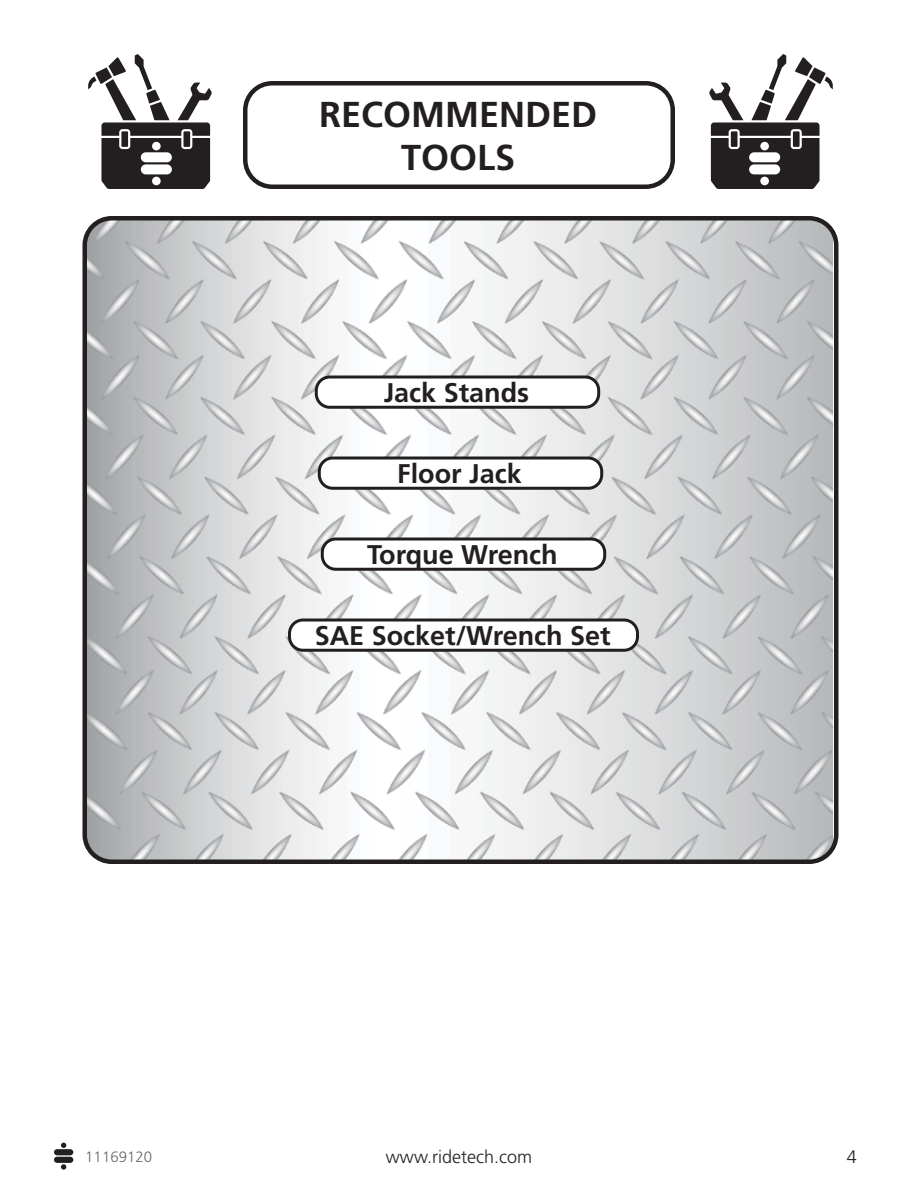
<style>
.page{position:relative;width:918px;height:1188px;background:#fff}
.page>*{position:absolute;margin:0;border:0;box-sizing:border-box;transform-origin:0 0}
.t1{font:700 36px/43.2px "Frutiger LT Pro";color:#231f20;text-align:center}
.t2{font:700 27px "Frutiger LT Pro";color:#231f20}
.t3{font:300 18px "Frutiger LT Pro";color:#231f20}
.t4{font:300 15px "Frutiger LT Pro";color:#67696b}
</style>
<div class="page">
<img style="left:87px;top:221px;width:746px;height:638px">
<div style="left:82px;top:216px;width:757px;height:648px;border:4px solid #231f20;border-radius:27px"></div>
<div style="left:322px;top:539px;width:283px;height:30px;background:#fff;border-radius:14px"></div>
<div style="left:321px;top:538px;width:285px;height:33px;border:3px solid #231f20;border-radius:14px"></div>
<div style="left:319px;top:458px;width:283px;height:30px;background:#fff;border-radius:14px"></div>
<div style="left:318px;top:457px;width:285px;height:33px;border:3px solid #231f20;border-radius:14px"></div>
<div style="left:316px;top:377px;width:283px;height:30px;background:#fff;border-radius:14px"></div>
<div style="left:315px;top:376px;width:285px;height:33px;border:3px solid #231f20;border-radius:14px"></div>
<div style="left:290px;top:620px;width:348px;height:30px;background:#fff;border-radius:14px"></div>
<div style="left:288px;top:619px;width:351px;height:33px;border:3px solid #231f20;border-radius:14px"></div>
<div style="left:54px;top:1149px;width:19px;height:6px;background:#231f20;border-radius:3px"></div>
<div style="left:54px;top:1157px;width:19px;height:6px;background:#231f20;border-radius:3px"></div>
<svg style="left:61px;top:1143px;width:5px;height:5px"></svg>
<svg style="left:61px;top:1164px;width:5px;height:6px"></svg>
<svg style="left:709px;top:54px;width:124px;height:135px"></svg>
<div style="left:749px;top:152px;width:31px;height:10px;background:#fff;border-radius:5px"></div>
<div style="left:749px;top:164px;width:31px;height:10px;background:#fff;border-radius:5px"></div>
<div style="left:760px;top:142px;width:9px;height:8px;background:#fff;border-radius:50%"></div>
<div style="left:760px;top:177px;width:9px;height:8px;background:#fff;border-radius:50%"></div>
<svg style="left:88px;top:54px;width:124px;height:135px"></svg>
<div style="left:141px;top:152px;width:31px;height:10px;background:#fff;border-radius:5px"></div>
<div style="left:141px;top:164px;width:31px;height:10px;background:#fff;border-radius:5px"></div>
<div style="left:152px;top:142px;width:9px;height:8px;background:#fff;border-radius:50%"></div>
<div style="left:152px;top:177px;width:9px;height:8px;background:#fff;border-radius:50%"></div>
<div style="left:243px;top:81px;width:432px;height:108px;border:4px solid #231f20;border-radius:27px"></div>
<h1 class="t1" style="left:319px;top:95px;width:279px">RECOMMENDED<br>TOOLS</h1>
<p class="t2" style="left:384px;top:381px;width:147px">Jack Stands</p>
<p class="t2" style="left:397px;top:462px;width:126px">Floor Jack</p>
<p class="t2" style="left:367px;top:543px;width:192px">Torque Wrench</p>
<p class="t2" style="left:315px;top:624px;width:298px">SAE Socket/Wrench Set</p>
<p class="t4" style="left:85px;top:1150px;width:68px">11169120</p>
<p class="t3" style="left:386px;top:1149px;width:148px">www.ridetech.com</p>
<p class="t3" style="left:847px;top:1149px;width:12px">4</p>
</div>
